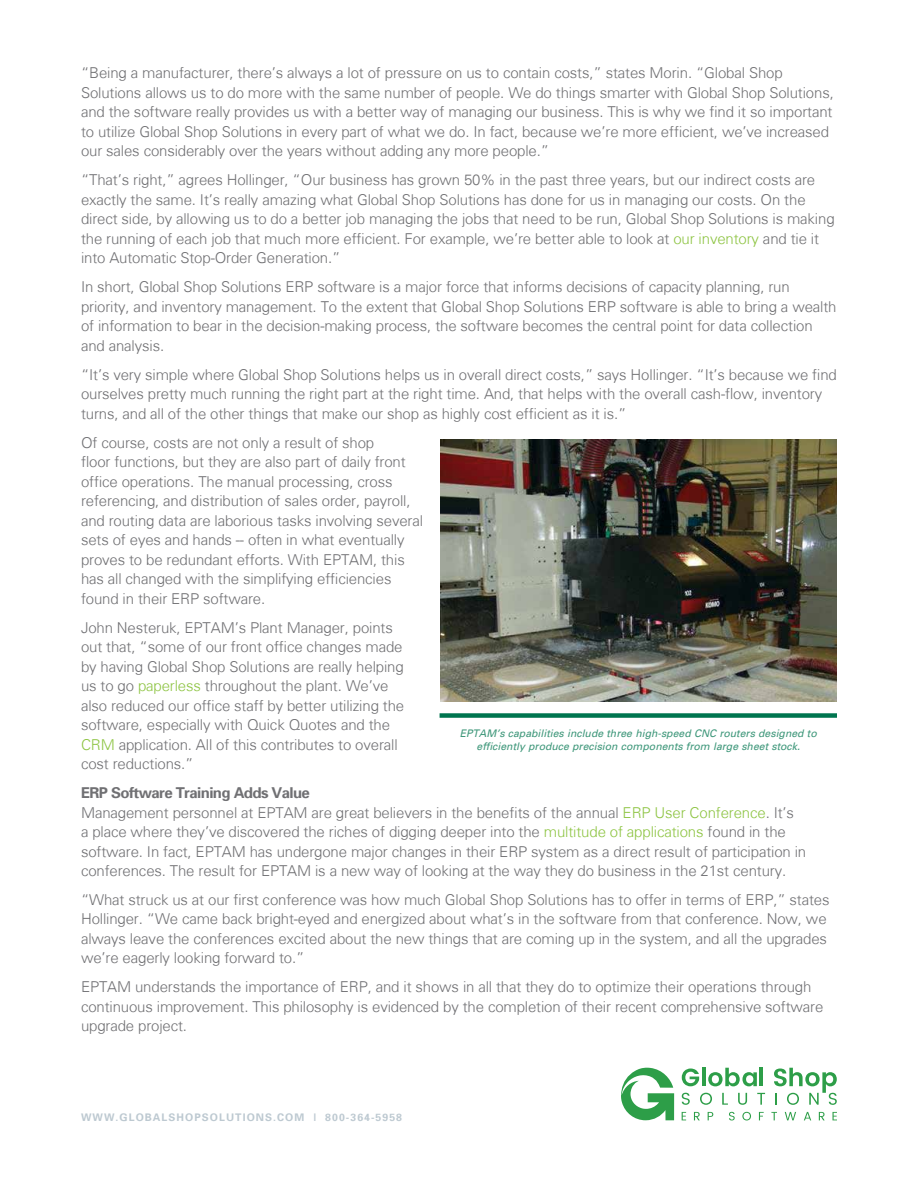
<style>
.page{position:relative;width:918px;height:1188px;background:#fff}
.page>*{position:absolute;margin:0;border:0;box-sizing:border-box;transform-origin:0 0}
.t1{font:300 15px/19.5px "Univers";letter-spacing:-.01em;color:#707073}
.t2{font:italic 10.5px/13.5px "Univers";color:#40987b;text-align:center}
.t3{font:700 10.5px "Univers";letter-spacing:.1em;color:#bdc9d1}
.s1{color:#8dc442}
.s2{font-weight:700}
</style>
<div class="page">
<div style="left:440px;top:713px;width:397px;height:5px;background:#00754f"></div>
<img style="left:441px;top:440px;width:396px;height:262px">
<svg style="left:621px;top:1068px;width:53px;height:52px"></svg>
<svg style="left:682px;top:1112px;width:4px;height:8px"></svg>
<svg style="left:694px;top:1112px;width:6px;height:8px"></svg>
<svg style="left:708px;top:1112px;width:5px;height:8px"></svg>
<svg style="left:729px;top:1112px;width:6px;height:8px"></svg>
<svg style="left:742px;top:1112px;width:9px;height:8px"></svg>
<svg style="left:759px;top:1112px;width:5px;height:8px"></svg>
<svg style="left:771px;top:1112px;width:6px;height:8px"></svg>
<svg style="left:785px;top:1112px;width:11px;height:8px"></svg>
<svg style="left:804px;top:1112px;width:7px;height:8px"></svg>
<svg style="left:819px;top:1112px;width:6px;height:8px"></svg>
<svg style="left:833px;top:1112px;width:4px;height:8px"></svg>
<svg style="left:682px;top:1093px;width:8px;height:12px"></svg>
<svg style="left:700px;top:1093px;width:12px;height:12px"></svg>
<svg style="left:722px;top:1093px;width:6px;height:12px"></svg>
<svg style="left:738px;top:1093px;width:9px;height:12px"></svg>
<svg style="left:757px;top:1093px;width:8px;height:12px"></svg>
<svg style="left:682px;top:1069px;width:17px;height:17px"></svg>
<hr style="left:702px;top:1068px;width:3px;height:18px;background:#2d9e48">
<svg style="left:708px;top:1068px;width:49px;height:18px"></svg>
<hr style="left:760px;top:1068px;width:3px;height:18px;background:#2d9e48">
<svg style="left:774px;top:1068px;width:63px;height:37px"></svg>
<p class="t1" style="left:81px;top:64px;width:754px">“Being a manufacturer, there’s always a lot of pressure on us to contain costs,” states Morin. “Global Shop Solutions allows us to do more with the same number of people. We do things smarter with Global Shop Solutions, and the software really provides us with a better way of managing our business. This is why we find it so important to utilize Global Shop Solutions in every part of what we do. In fact, because we’re more efficient, we’ve increased our sales considerably over the years without adding any more people.”</p>
<p class="t1" style="left:81px;top:171px;width:755px">“That’s right,” agrees Hollinger, “Our business has grown 50% in the past three years, but our indirect costs are exactly the same. It’s really amazing what Global Shop Solutions has done for us in managing our costs. On the direct side, by allowing us to do a better job managing the jobs that need to be run, Global Shop Solutions is making the running of each job that much more efficient. For example, we’re better able to look at <span class="s1">our inventory</span> and tie it into Automatic Stop-Order Generation.”</p>
<p class="t1" style="left:81px;top:278px;width:757px">In short, Global Shop Solutions ERP software is a major force that informs decisions of capacity planning, run priority, and inventory management. To the extent that Global Shop Solutions ERP software is able to bring a wealth of information to bear in the decision-making process, the software becomes the central point for data collection and analysis.</p>
<p class="t1" style="left:81px;top:366px;width:758px">“It’s very simple where Global Shop Solutions helps us in overall direct costs,” says Hollinger. “It’s because we find ourselves pretty much running the right part at the right time. And, that helps with the overall cash-flow, inventory turns, and all of the other things that make our shop as highly cost efficient as it is.”</p>
<p class="t1" style="left:81px;top:434px;width:344px">Of course, costs are not only a result of shop<br>floor functions, but they are also part of daily front office operations. The manual processing, cross referencing, and distribution of sales order, payroll, and routing data are laborious tasks involving several sets of eyes and hands -- often in what eventually proves to be redundant efforts. With EPTAM, this has all changed with the simplifying efficiencies found in their ERP software.</p>
<p class="t1" style="left:81px;top:619px;width:325px">John Nesteruk, EPTAM’s Plant Manager, points out that, “some of our front office changes made by having Global Shop Solutions are really helping us to go <span class="s1">paperless</span> throughout the plant. We’ve also reduced our office staff by better utilizing the software, especially with Quick Quotes and the <span class="s1">CRM</span> application. All of this contributes to overall cost reductions.”</p>
<p class="t1" style="left:81px;top:784px;width:727px"><span class="s2">ERP Software Training Adds Value<br></span>Management personnel at EPTAM are great believers in the benefits of the annual <span class="s1">ERP User Conference</span>. It’s<br>a place where they’ve discovered the riches of digging deeper into the <span class="s1">multitude of applications</span> found in the software. In fact, EPTAM has undergone major changes in their ERP system as a direct result of participation in conferences. The result for EPTAM is a new way of looking at the way they do business in the 21st century.</p>
<p class="t1" style="left:81px;top:891px;width:750px">“What struck us at our first conference was how much Global Shop Solutions has to offer in terms of ERP,” states Hollinger. “We came back bright-eyed and energized about what’s in the software from that conference. Now, we always leave the conferences excited about the new things that are coming up in the system, and all the upgrades we’re eagerly looking forward to.”</p>
<p class="t1" style="left:81px;top:978px;width:744px">EPTAM understands the importance of ERP, and it shows in all that they do to optimize their operations through continuous improvement. This philosophy is evidenced by the completion of their recent comprehensive software upgrade project.</p>
<p class="t2" style="left:460px;top:727px;width:359px">EPTAM’s capabilities include three high-speed CNC routers designed to efficiently produce precision components from large sheet stock.</p>
<p class="t3" style="left:81px;top:1112px;width:323px">WWW.GLOBALSHOPSOLUTIONS.COM | 800-364-5958</p>
</div>
